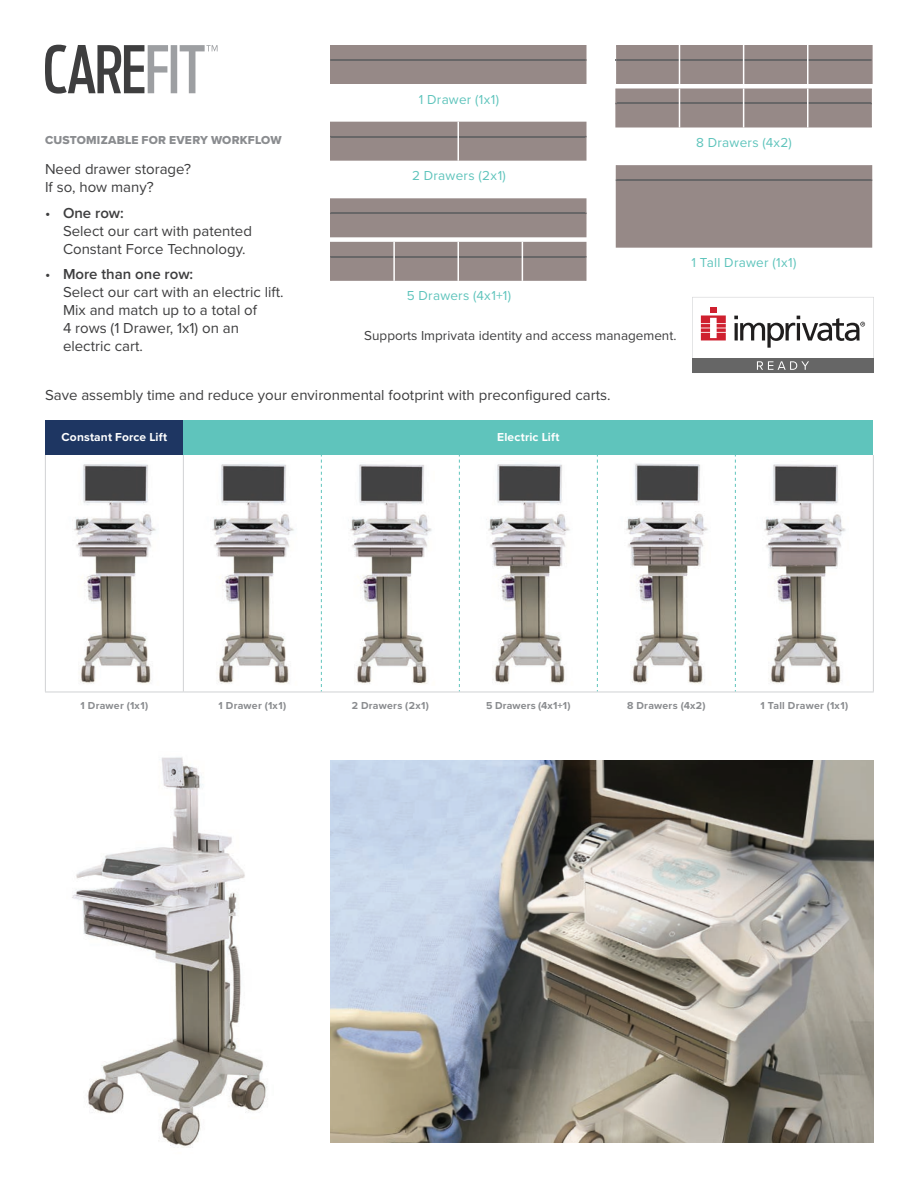
<style>
.page{position:relative;width:918px;height:1188px;background:#fff}
.page>*{position:absolute;margin:0;border:0;box-sizing:border-box;transform-origin:0 0}
.t1{font:15px/18px "Proxima Nova";color:#3e3e3f}
.t2{font:13.5px "Proxima Nova";letter-spacing:.02em;color:#5fc4bc}
.t3{font:13.5px "Proxima Nova";color:#3e3e3f}
.t4{font:700 12px "Proxima Nova";letter-spacing:.015em;color:#fff}
.t5{font:12px "Proxima Nova Extrabld";letter-spacing:.015em;color:#8a8c8f}
.t6{font:700 10.5px "Proxima Nova";letter-spacing:.025em;color:#8a8c8f}
.s1{font-weight:600}
</style>
<div class="page">
<svg style="left:45px;top:45px;width:173px;height:49px"></svg>
<div style="left:330px;top:45px;width:256px;height:39px;background:#968987"></div>
<svg style="left:330px;top:122px;width:256px;height:39px;background:#948886"></svg>
<hr style="left:458px;top:122px;width:1px;height:39px;background:#fff">
<svg style="left:330px;top:198px;width:256px;height:83px;background:#9a8e8c"></svg>
<hr style="left:458px;top:242px;width:1px;height:39px;background:#fff">
<hr style="left:393px;top:242px;width:2px;height:39px;background:#fff">
<hr style="left:522px;top:242px;width:1px;height:39px;background:#fff">
<img style="left:330px;top:760px;width:543px;height:383px">
<img style="left:72px;top:757px;width:195px;height:391px">
<div style="left:45px;top:420px;width:138px;height:35px;background:#1e3662"></div>
<div style="left:183px;top:420px;width:690px;height:35px;background:#5fc4bc"></div>
<hr style="left:45px;top:455px;width:1px;height:237px;background:#d1d2d4">
<hr style="left:45px;top:692px;width:138px;height:1px;background:#d1d2d4">
<hr style="left:183px;top:455px;width:1px;height:237px;background:#d1d2d4">
<hr style="left:873px;top:455px;width:1px;height:237px;background:#d1d2d4">
<hr style="left:183px;top:692px;width:138px;height:1px;background:#d1d2d4">
<hr style="left:735px;top:692px;width:139px;height:1px;background:#d1d2d4">
<svg style="left:321px;top:455px;width:1px;height:237px"></svg>
<svg style="left:459px;top:455px;width:1px;height:237px"></svg>
<svg style="left:597px;top:455px;width:1px;height:237px"></svg>
<svg style="left:735px;top:455px;width:1px;height:237px"></svg>
<hr style="left:321px;top:692px;width:138px;height:1px;background:#d1d2d4">
<hr style="left:459px;top:692px;width:138px;height:1px;background:#d1d2d4">
<hr style="left:597px;top:692px;width:138px;height:1px;background:#d1d2d4">
<img style="left:74px;top:464px;width:82px;height:220px">
<img style="left:212px;top:464px;width:82px;height:220px">
<img style="left:350px;top:464px;width:82px;height:220px">
<img style="left:488px;top:464px;width:82px;height:220px">
<img style="left:626px;top:463px;width:82px;height:221px">
<img style="left:764px;top:464px;width:82px;height:220px">
<svg style="left:615px;top:45px;width:258px;height:83px;background:#9c918f"></svg>
<hr style="left:743px;top:45px;width:1px;height:39px;background:#fff">
<hr style="left:679px;top:45px;width:1px;height:39px;background:#fff">
<hr style="left:807px;top:45px;width:1px;height:39px;background:#fff">
<div style="left:616px;top:165px;width:256px;height:83px;background:#968987"></div>
<svg style="left:692px;top:297px;width:182px;height:76px"></svg>
<p class="t5" style="left:45px;top:132px;width:238px">CUSTOMIZABLE FOR EVERY WORKFLOW</p>
<p class="t1" style="left:45px;top:161px;width:148px">Need drawer storage?<br>If so, how many?</p>
<p class="t1" style="left:63px;top:204px;width:191px;text-indent:-18px">• <span class="s1">One row:<br></span>Select our cart with patented<br>Constant Force Technology.</p>
<p class="t1" style="left:63px;top:266px;width:222px;text-indent:-18px">• <span class="s1">More than one row:<br></span>Select our cart with an electric lift.<br>Mix and match up to a total of<br>4 rows (1 Drawer, 1x1) on an electric cart.</p>
<p class="t2" style="left:419px;top:91px;width:82px">1 Drawer (1x1)</p>
<p class="t2" style="left:412px;top:168px;width:95px">2 Drawers (2x1)</p>
<p class="t2" style="left:407px;top:288px;width:106px">5 Drawers (4x1+1)</p>
<p class="t3" style="left:364px;top:327px;width:314px">Supports Imprivata identity and access management.</p>
<p class="t1" style="left:45px;top:387px;width:567px">Save assembly time and reduce your environmental footprint with preconfigured carts.</p>
<p class="t4" style="left:62px;top:430px;width:107px">Constant Force Lift</p>
<p class="t4" style="left:497px;top:430px;width:64px">Electric Lift</p>
<p class="t2" style="left:696px;top:135px;width:97px">8 Drawers (4x2)</p>
<p class="t2" style="left:692px;top:255px;width:106px">1 Tall Drawer (1x1)</p>
<p class="t6" style="left:81px;top:700px;width:69px">1 Drawer (1x1)</p>
<p class="t6" style="left:219px;top:700px;width:69px">1 Drawer (1x1)</p>
<p class="t6" style="left:352px;top:700px;width:79px">2 Drawers (2x1)</p>
<p class="t6" style="left:486px;top:700px;width:86px">5 Drawers (4x1+1)</p>
<p class="t6" style="left:627px;top:700px;width:80px">8 Drawers (4x2)</p>
<p class="t6" style="left:761px;top:700px;width:89px">1 Tall Drawer (1x1)</p>
</div>
